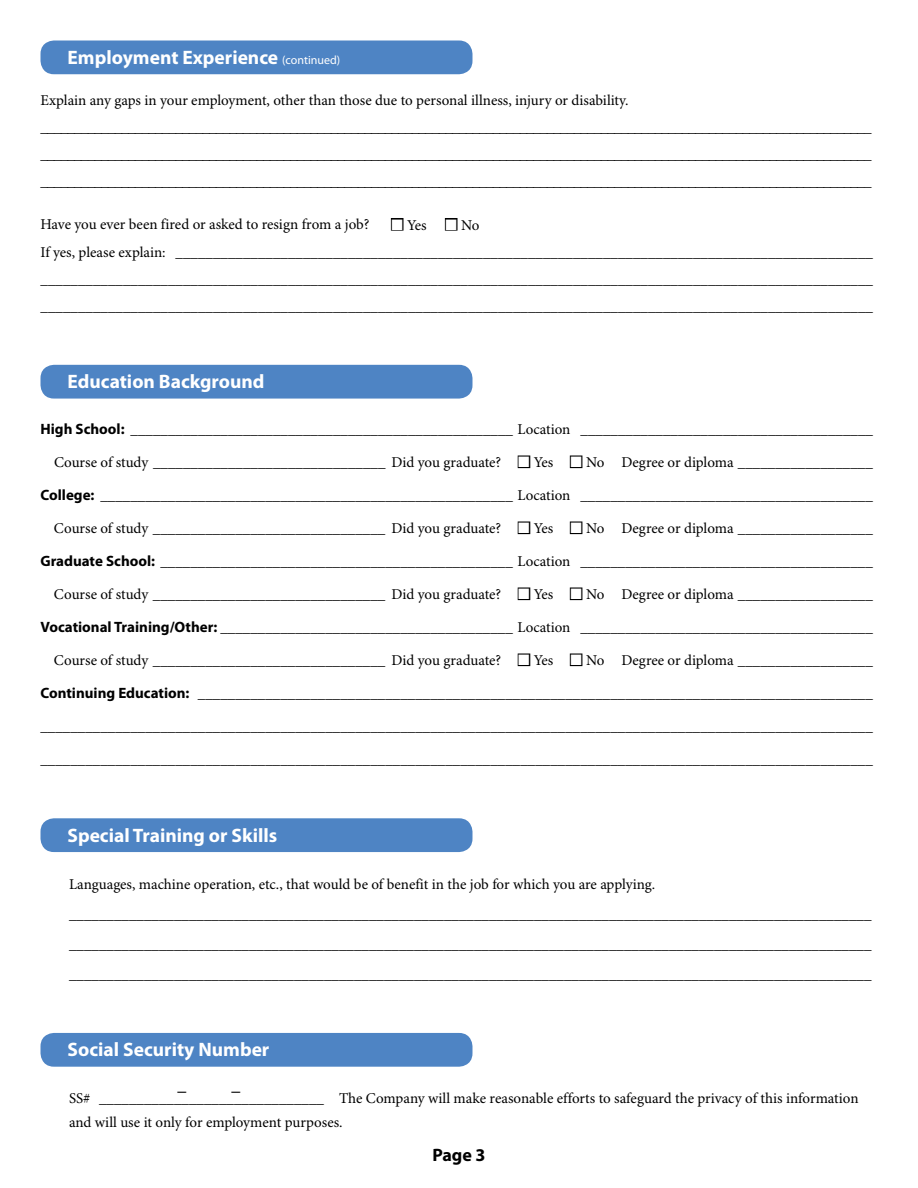
<style>
.page{position:relative;width:918px;height:1188px;background:#fff}
.page>*{position:absolute;margin:0;border:0;box-sizing:border-box;transform-origin:0 0}
.t1{font:21px "Minion Pro";color:#000}
.t2{font:700 19.5px "Myriad Pro";color:#fff}
.t3{font:700 18px "Myriad Pro";color:#000}
.t4{font:15px/27px "Minion Pro";color:#000}
.s1{font-weight:400;font-size:12px}
.s2{color:#fff}
.s3{font-family:"Myriad Pro";font-weight:700}
</style>
<div class="page">
<div style="left:40px;top:40px;width:432px;height:34px;background:#4e84c4;border-radius:14px"></div>
<div style="left:40px;top:365px;width:432px;height:34px;background:#4e84c4;border-radius:14px"></div>
<div style="left:40px;top:818px;width:432px;height:34px;background:#4e84c4;border-radius:14px"></div>
<div style="left:40px;top:1033px;width:432px;height:34px;background:#4e84c4;border-radius:14px"></div>
<div style="left:518px;top:455px;width:12px;height:13px;border:2px solid #000"></div>
<div style="left:570px;top:455px;width:12px;height:13px;border:2px solid #000"></div>
<div style="left:518px;top:521px;width:12px;height:13px;border:2px solid #000"></div>
<div style="left:570px;top:521px;width:12px;height:13px;border:2px solid #000"></div>
<div style="left:518px;top:587px;width:12px;height:13px;border:2px solid #000"></div>
<div style="left:570px;top:587px;width:12px;height:13px;border:2px solid #000"></div>
<div style="left:518px;top:653px;width:12px;height:13px;border:2px solid #000"></div>
<div style="left:570px;top:653px;width:12px;height:13px;border:2px solid #000"></div>
<div style="left:391px;top:218px;width:13px;height:13px;border:2px solid #000"></div>
<div style="left:445px;top:218px;width:13px;height:13px;border:2px solid #000"></div>
<h2 class="t2" style="left:68px;top:46px;width:274px">Employment Experience <span class="s1">(continued)</span></h2>
<p class="t4" style="left:40px;top:87px;width:833px">Explain any gaps in your employment, other than those due to personal illness, injury or disability. ___________________________________________________________________________________________________________________________ ___________________________________________________________________________________________________________________________ ___________________________________________________________________________________________________________________________</p>
<p class="t4" style="left:40px;top:212px;width:331px">Have you ever been fired or asked to resign from a job?</p>
<p class="t4" style="left:392px;top:212px;width:37px"><span class="s2">■</span> Yes</p>
<p class="t4" style="left:40px;top:212px;width:834px;text-indent:405px"><span class="s2">■</span> No<br>If yes, please explain: _____________________________________________________________________________________________ _______________________________________________________________________________________________________________ _______________________________________________________________________________________________________________</p>
<h2 class="t2" style="left:68px;top:371px;width:198px">Education Background</h2>
<p class="t4" style="left:40px;top:416px;width:834px"><span class="s3">High School:</span> ___________________________________________________ Location _______________________________________</p>
<p class="t4" style="left:54px;top:449px;width:820px">Course of study _______________________________ Did you graduate? <span class="s2">■</span> Yes <span class="s2">■</span> No Degree or diploma __________________</p>
<p class="t4" style="left:40px;top:482px;width:834px"><span class="s3">College:</span> _______________________________________________________ Location _______________________________________</p>
<p class="t4" style="left:54px;top:515px;width:820px">Course of study _______________________________ Did you graduate? <span class="s2">■</span> Yes <span class="s2">■</span> No Degree or diploma __________________</p>
<p class="t4" style="left:40px;top:548px;width:834px"><span class="s3">Graduate School:</span> _______________________________________________ Location _______________________________________</p>
<p class="t4" style="left:54px;top:581px;width:820px">Course of study _______________________________ Did you graduate? <span class="s2">■</span> Yes <span class="s2">■</span> No Degree or diploma __________________</p>
<p class="t4" style="left:40px;top:614px;width:834px"><span class="s3">Vocational Training/Other:</span> _______________________________________ Location _______________________________________</p>
<p class="t4" style="left:54px;top:647px;width:820px">Course of study _______________________________ Did you graduate? <span class="s2">■</span> Yes <span class="s2">■</span> No Degree or diploma __________________</p>
<p class="t4" style="left:40px;top:680px;width:834px"><span class="s3">Continuing Education:</span> __________________________________________________________________________________________</p>
<p class="t4" style="left:40px;top:713px;width:834px">_______________________________________________________________________________________________________________</p>
<p class="t4" style="left:40px;top:746px;width:834px">_______________________________________________________________________________________________________________</p>
<h2 class="t2" style="left:68px;top:824px;width:211px">Special Training or Skills</h2>
<p class="t4" style="left:69px;top:869px;width:804px;line-height:30px">Languages, machine operation, etc., that would be of benefit in the job for which you are applying. ___________________________________________________________________________________________________________ ___________________________________________________________________________________________________________ ___________________________________________________________________________________________________________</p>
<h2 class="t2" style="left:68px;top:1039px;width:203px">Social Security Number</h2>
<p class="t4" style="left:69px;top:1087px;width:791px;line-height:24px">SS# ______________________________ The Company will make reasonable efforts to safeguard the privacy of this information and will use it only for employment purposes.</p>
<h1 class="t1" style="left:176px;top:1077px;width:66px">– –</h1>
<p class="t3" style="left:432px;top:1145px;width:55px">Page 3</p>
</div>
